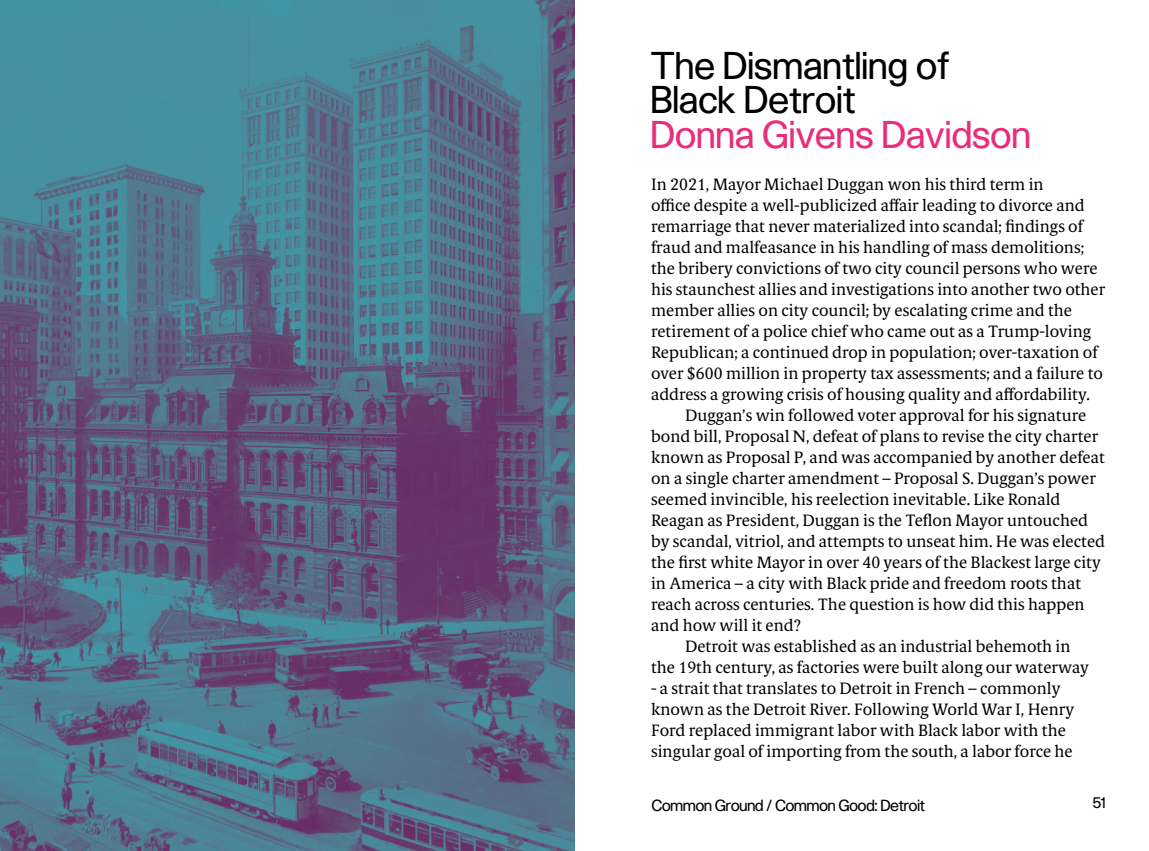
<style>
.page{position:relative;width:1149px;height:851px;background:#fff}
.page>*{position:absolute;margin:0;border:0;box-sizing:border-box;transform-origin:0 0}
.t1{font:36px/34.5px "Sh Unica Haas 21";letter-spacing:.02em;color:#000}
.t2{font:36px "Sh Unica Haas 21";letter-spacing:.02em;color:#e92c7b}
.t3{font:16.5px/21px "Berlingske Serif Tx";color:#000}
.t4{font:15px "Sh Unica Haas 21";color:#000}
</style>
<div class="page">
<img style="left:0;top:0;width:574px;height:850px">
<h1 class="t1" style="left:651px;top:48px;width:299px">The Dismantling of<br>Black Detroit</h1>
<h1 class="t2" style="left:651px;top:113px;width:381px">Donna Givens Davidson</h1>
<p class="t3" style="left:651px;top:173px;width:394px">In 2021, Mayor Michael Duggan won his third term in</p>
<p class="t3" style="left:651px;top:194px;width:435px">office despite a well-publicized affair leading to divorce and</p>
<p class="t3" style="left:651px;top:215px;width:433px">remarriage that never materialized into scandal; findings of</p>
<p class="t3" style="left:651px;top:236px;width:434px">fraud and malfeasance in his handling of mass demolitions;</p>
<p class="t3" style="left:651px;top:257px;width:448px">the bribery convictions of two city council persons who were</p>
<p class="t3" style="left:651px;top:278px;width:455px">his staunchest allies and investigations into another two other</p>
<p class="t3" style="left:651px;top:299px;width:422px">member allies on city council; by escalating crime and the</p>
<p class="t3" style="left:651px;top:320px;width:441px">retirement of a police chief who came out as a Trump-loving</p>
<p class="t3" style="left:651px;top:341px;width:448px">Republican; a continued drop in population; over-taxation of</p>
<p class="t3" style="left:651px;top:362px;width:453px">over $600 million in property tax assessments; and a failure to</p>
<p class="t3" style="left:651px;top:383px;width:440px">address a growing crisis of housing quality and affordability.</p>
<p class="t3" style="left:685px;top:404px;width:402px">Duggan’s win followed voter approval for his signature</p>
<p class="t3" style="left:651px;top:425px;width:448px">bond bill, Proposal N, defeat of plans to revise the city charter</p>
<p class="t3" style="left:651px;top:446px;width:455px">known as Proposal P, and was accompanied by another defeat</p>
<p class="t3" style="left:651px;top:467px;width:446px">on a single charter amendment – Proposal S. Duggan’s power</p>
<p class="t3" style="left:651px;top:488px;width:411px">seemed invincible, his reelection inevitable. Like Ronald</p>
<p class="t3" style="left:651px;top:509px;width:438px">Reagan as President, Duggan is the Teflon Mayor untouched</p>
<p class="t3" style="left:651px;top:530px;width:455px">by scandal, vitriol, and attempts to unseat him. He was elected</p>
<p class="t3" style="left:651px;top:551px;width:451px">the first white Mayor in over 40 years of the Blackest large city</p>
<p class="t3" style="left:651px;top:572px;width:431px">in America – a city with Black pride and freedom roots that</p>
<p class="t3" style="left:651px;top:593px;width:435px">reach across centuries. The question is how did this happen</p>
<p class="t3" style="left:651px;top:614px;width:151px">and how will it end?</p>
<p class="t3" style="left:685px;top:635px;width:387px">Detroit was established as an industrial behemoth in</p>
<p class="t3" style="left:651px;top:656px;width:439px">the 19th century, as factories were built along our waterway</p>
<p class="t3" style="left:651px;top:677px;width:424px">- a strait that translates to Detroit in French – commonly known as the Detroit River. Following World War I, Henry Ford replaced immigrant labor with Black labor with the singular goal of importing from the south, a labor force he</p>
<p class="t4" style="left:651px;top:796px;width:274px">Common Ground / Common Good: Detroit</p>
<p class="t4" style="left:1092px;top:793px;width:14px">51</p>
</div>
